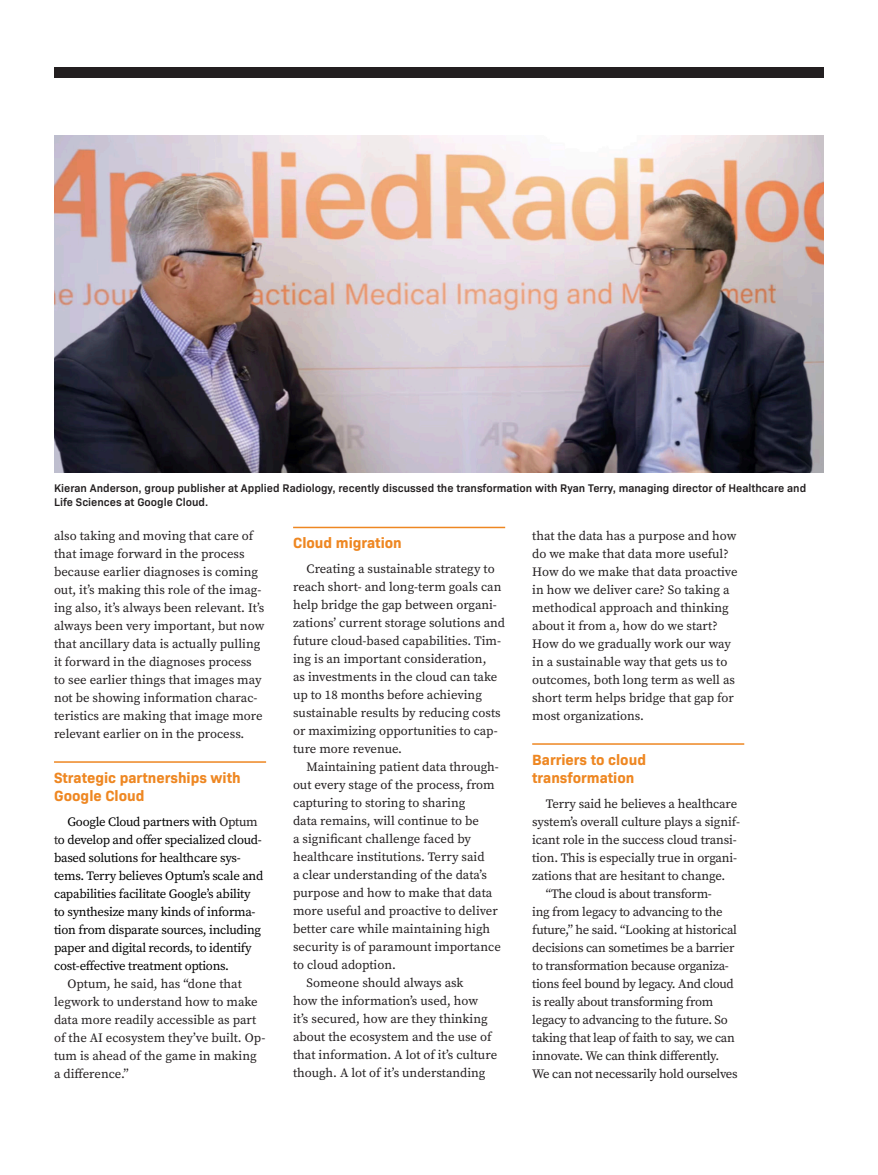
<style>
.page{position:relative;width:878px;height:1175px;background:#fff}
.page>*{position:absolute;margin:0;border:0;box-sizing:border-box;transform-origin:0 0}
.Heading-Review{font:700 15px/18px "Bio Sans";color:#ee8722}
.Body{font:12.75px/18px "Source Serif Pro";color:#231f20}
.Body-2{font:12.75px/18px "Source Serif Pro";letter-spacing:-.02em;color:#231f20}
.Body-3{font:12.75px/18px "Source Serif Pro";letter-spacing:-.02em;color:#000}
.Figure{font:600 11.25px/13.5px "Bio Sans";color:#231f20}
.s1{color:#231f20}
</style>
<div class="page">
<div style="left:54px;top:68px;width:770px;height:10px;background:#231f20"></div>
<img style="left:54px;top:135px;width:770px;height:338px">
<hr style="left:54px;top:761px;width:212px;height:1px;background:#ee8722">
<hr style="left:293px;top:526px;width:212px;height:2px;background:#ee8722">
<hr style="left:532px;top:743px;width:212px;height:1px;background:#ee8722">
<p class="Figure" style="left:54px;top:481px;width:753px">Kieran Anderson, group publisher at Applied Radiology, recently discussed the transformation with Ryan Terry, managing director of Healthcare and<br>Life Sciences at Google Cloud.</p>
<p class="Body" style="left:54px;top:526px;width:212px">also taking and moving that care of that image forward in the process because earlier diagnoses is coming out, it’s making this role of the imag&shy;ing also, it’s always been relevant. It’s always been very important, but now that ancillary data is actually pulling it forward in the diagnoses process to see earlier things that images may not be showing information charac&shy;teristics are making that image more relevant earlier on in the process.</p>
<p class="Heading-Review" style="left:54px;top:767px;width:188px">Strategic partnerships with<br>Google Cloud</p>
<p class="Body-3" style="left:54px;top:812px;width:211px;text-indent:14px">Google Cloud partners with <span class="s1">Optum t</span>o develop and offer specialized cloud&shy;based solutions for healthcare sys&shy;tems. Terry believes Optum’s scale and capabilities facilitate Google’s ability to synthesize many kinds of informa&shy;tion from disparate sources, including paper and digital records, to identify cost-effective treatment options.</p>
<p class="Body" style="left:54px;top:974px;width:213px;text-indent:14px">Optum, he said, has “done that legwork to understand how to make data more readily accessible as part of the AI ecosystem they’ve built. Op&shy;tum is ahead of the game in making a difference.”</p>
<p class="Body" style="left:532px;top:526px;width:207px">that the data has a purpose and how do we make that data more useful?<br>How do we make that data proactive in how we deliver care? So taking a methodical approach and thinking about it from a, how do we start?<br>How do we gradually work our way in a sustainable way that gets us to outcomes, both long term as well as short term helps bridge that gap for most organizations.</p>
<p class="Heading-Review" style="left:532px;top:749px;width:115px">Barriers to cloud transformation</p>
<p class="Body" style="left:532px;top:794px;width:209px;text-indent:14px">Terry said he believes a healthcare system’s overall culture plays a signif&shy;icant role in the success cloud transi&shy;tion. This is especially true in organi&shy;zations that are hesitant to change.</p>
<p class="Body-2" style="left:532px;top:884px;width:207px;text-indent:14px">“The cloud is about transform-<br>ing from legacy to advancing to the future,” he said. “Looking at historical decisions can sometimes be a barrier to transformation because organiza&shy;tions feel bound by legacy. And cloud is really about transforming from legacy to advancing to the future. So taking that leap of faith to say, we can innovate. We can think differently.<br>We can not necessarily hold ourselves</p>
<p class="Heading-Review" style="left:293px;top:533px;width:110px">Cloud migration</p>
<p class="Body" style="left:293px;top:560px;width:213px;text-indent:14px">Creating a sustainable strategy to reach short- and long-term goals can help bridge the gap between organi&shy;zations’ current storage solutions and future cloud-based capabilities. Tim&shy;ing is an important consideration,<br>as investments in the cloud can take up to 18 months before achieving sustainable results by reducing costs or maximizing opportunities to cap&shy;ture more revenue.</p>
<p class="Body" style="left:293px;top:758px;width:209px;text-indent:14px">Maintaining patient data through&shy;out every stage of the process, from capturing to storing to sharing<br>data remains, will continue to be<br>a significant challenge faced by healthcare institutions. Terry said<br>a clear understanding of the data’s purpose and how to make that data more useful and proactive to deliver better care while maintaining high security is of paramount importance to cloud adoption.</p>
<p class="Body" style="left:293px;top:974px;width:205px;text-indent:14px">Someone should always ask<br>how the information’s used, how<br>it’s secured, how are they thinking about the ecosystem and the use of that information. A lot of it’s culture though. A lot of it’s understanding</p>
</div>
